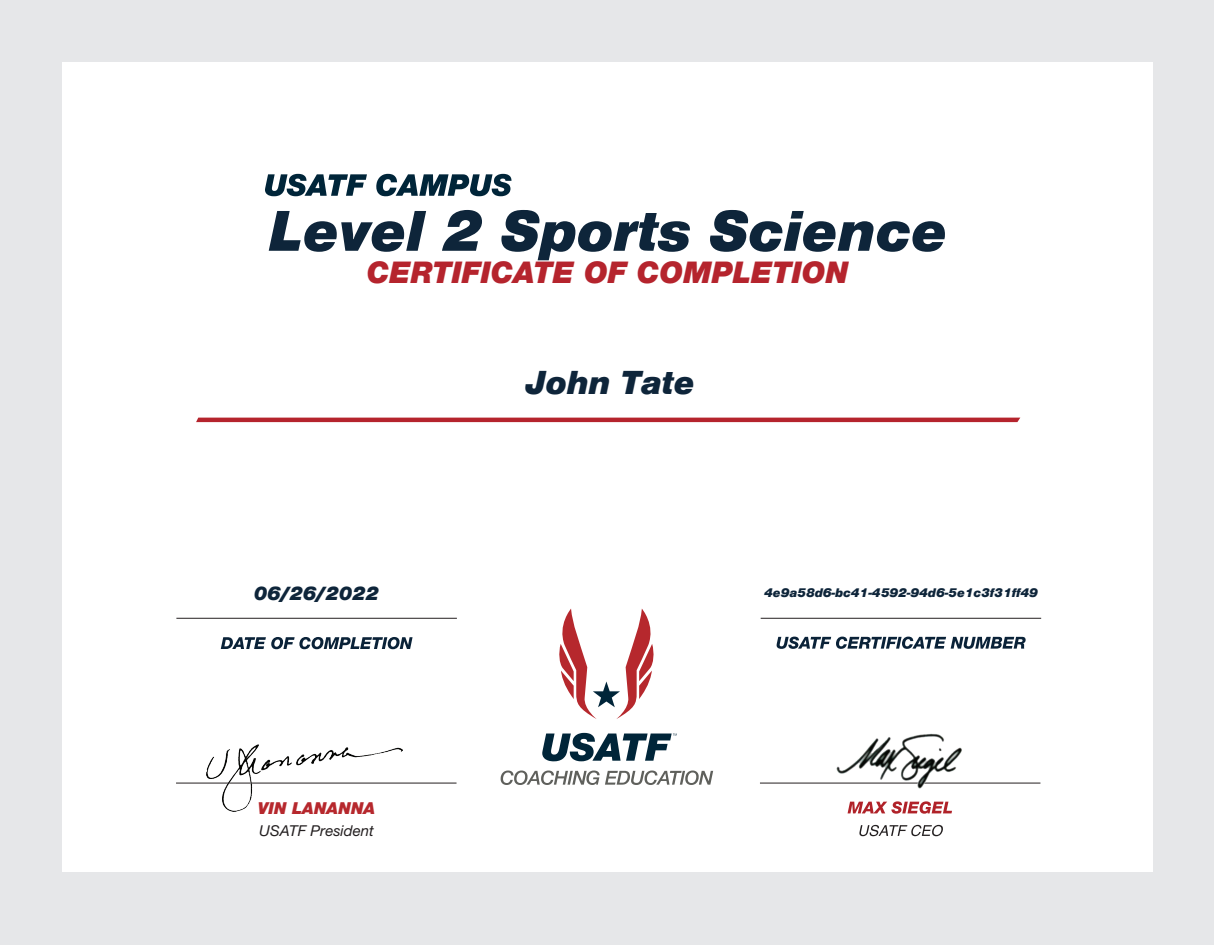
<style>
.page{position:relative;width:1215px;height:945px;background:#fff}
.page>*{position:absolute;margin:0;border:0;box-sizing:border-box;transform-origin:0 0}
.t1{font:italic 900 59.7px "Nimbus San";color:#0e253a}
.t2{font:italic 900 34.5px "Nimbus San";color:#0e253a}
.t3{font:italic 900 30px "Helvetica Neue LT Std";color:#b5242d}
.t4{font:italic 900 19.8px "Nimbus San";color:#0e253a}
.t5{font:italic 900 16.5px "Helvetica Neue LT Std";color:#b6282d}
.t6{font:italic 15px "Helvetica Neue LT Std";color:#231f20}
.t7{font:italic 900 12.9px "Nimbus San";color:#0e253a}
</style>
<div class="page">
<div style="left:0;top:0;width:1213px;height:945px;background:#e6e7e9"></div>
<div style="left:62px;top:62px;width:1091px;height:810px;background:#fff"></div>
<hr style="left:196px;top:418px;width:824px;height:4px;background:#b5242d">
<svg style="left:221px;top:637px;width:192px;height:12px"></svg>
<svg style="left:777px;top:637px;width:249px;height:12px"></svg>
<svg style="left:265px;top:174px;width:102px;height:22px"></svg>
<svg style="left:376px;top:174px;width:136px;height:22px"></svg>
<svg style="left:848px;top:801px;width:104px;height:13px"></svg>
<svg style="left:859px;top:825px;width:84px;height:11px"></svg>
<hr style="left:760px;top:783px;width:280px;height:1px;background:#231f20">
<hr style="left:176px;top:618px;width:281px;height:1px;background:#231f20">
<hr style="left:761px;top:618px;width:280px;height:1px;background:#231f20">
<img style="left:836px;top:734px;width:127px;height:55px">
<svg style="left:501px;top:771px;width:212px;height:14px"></svg>
<svg style="left:559px;top:609px;width:95px;height:110px"></svg>
<svg style="left:542px;top:733px;width:135px;height:28px"></svg>
<hr style="left:176px;top:783px;width:281px;height:1px;background:#231f20">
<img style="left:207px;top:745px;width:195px;height:67px">
<h1 class="t1" style="left:268px;top:197px;width:680px">Level 2 Sports Science</h1>
<h3 class="t3" style="left:367px;top:254px;width:483px">CERTIFICATE OF COMPLETION</h3>
<h2 class="t2" style="left:525px;top:363px;width:171px">John Tate</h2>
<h3 class="t4" style="left:254px;top:582px;width:127px">06/26/2022</h3>
<p class="t7" style="left:764px;top:585px;width:275px">4e9a58d6-bc41-4592-94d6-5e1c3f31ff49</p>
<p class="t5" style="left:258px;top:798px;width:119px">VIN LANANNA</p>
<p class="t6" style="left:259px;top:822px;width:116px">USATF President</p>
</div>
